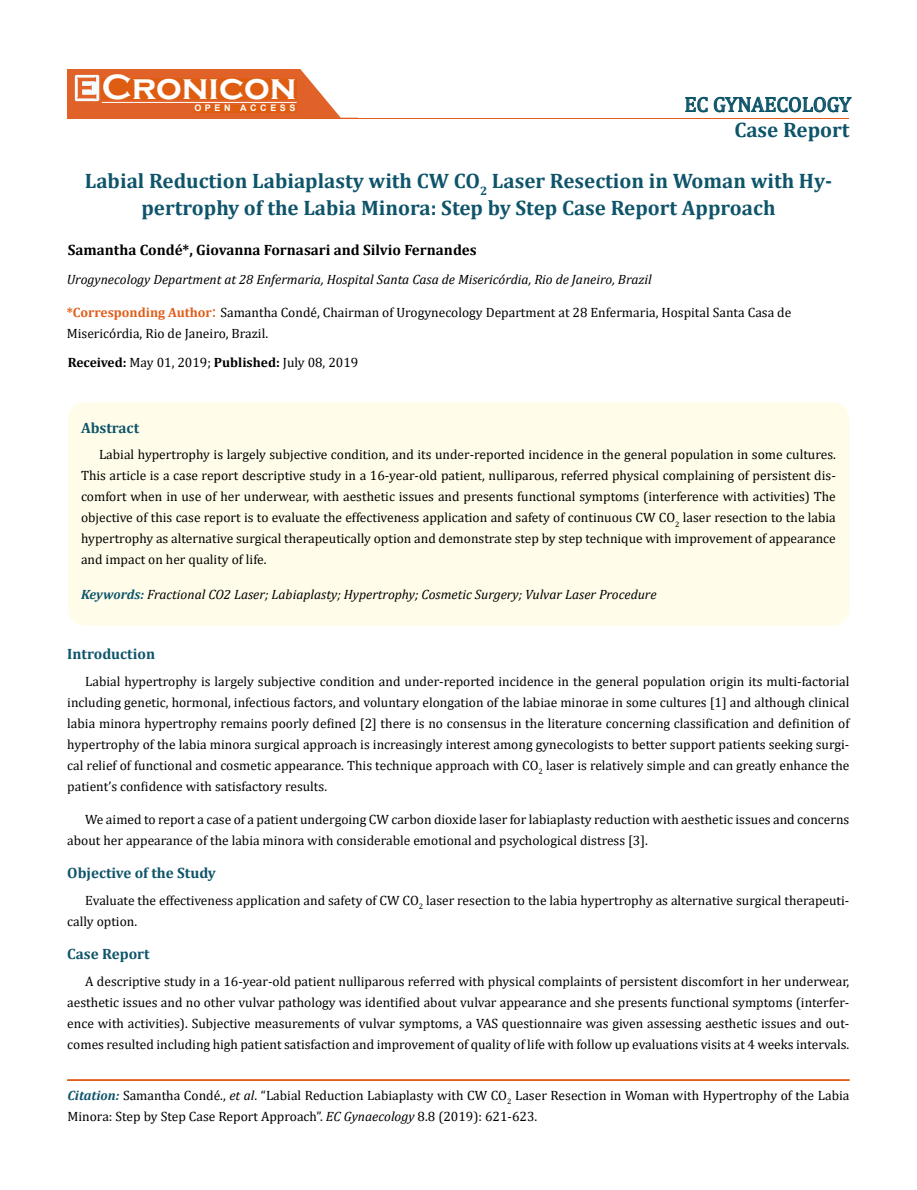
<style>
.page{position:relative;width:917px;height:1190px;background:#fff}
.page>*{position:absolute;margin:0;border:0;box-sizing:border-box;transform-origin:0 0}
.t1{font:700 36px "Copperplate Gothic";color:#fff}
.t2{font:700 21px/27px "Cambria";color:#0e546a;text-align:center}
.t3{font:21px "Cambria";color:#0e546a}
.t4{font:700 15px "Cambria";color:#000}
.t5{font:700 15px "Cambria";color:#0e546a}
.t6{font:13.5px/21px "Cambria";color:#000}
.t7{font:italic 13.5px "Cambria";color:#000}
.t8{font:700 9px "Arial";letter-spacing:.4em;color:#fff}
.s1{font-weight:700;color:#e05d1a}
.s2{font-size:18px;color:#e05d1a}
.s3{font-weight:700}
.s4{font-weight:700;color:#0e546a}
.s5{font-weight:700;font-style:italic;color:#0e546a}
.s6{font-style:italic}
</style>
<div class="page">
<div style="left:67px;top:70px;width:290px;height:49px;background:#e06228"></div>
<svg style="left:300px;top:69px;width:58px;height:49px"></svg>
<img style="left:75px;top:75px;width:24px;height:26px">
<div style="left:102px;top:79px;width:195px;height:21px;background:#df5d11"></div>
<div style="left:194px;top:105px;width:103px;height:7px;background:#df5d11"></div>
<svg style="left:685px;top:97px;width:166px;height:15px"></svg>
<hr style="left:102px;top:102px;width:194px;height:1px;background:#fff">
<hr style="left:279px;top:118px;width:569px;height:1px;background:#e05d1a">
<hr style="left:67px;top:1080px;width:782px;height:1px;background:#e05d1a">
<div style="left:67px;top:1079px;width:782px;height:1px;border:1px solid #e05d1a"></div>
<div style="left:68px;top:402px;width:781px;height:224px;background:#fffde9;border-radius:18px"></div>
<h1 class="t1" style="left:102px;top:68px;width:196px">Cronicon</h1>
<p class="t8" style="left:194px;top:102px;width:103px">OPEN ACCESS</p>
<h2 class="t3" style="left:684px;top:92px;width:168px">EC GYNAECOLOGY</h2>
<h2 class="t2" style="left:734px;top:116px;width:117px">Case Report</h2>
<h2 class="t2" style="left:85px;top:166px;width:748px">Labial Reduction Labiaplasty with CW CO<sub>2</sub> Laser Resection in Woman with Hy&shy;pertrophy of the Labia Minora: Step by Step Case Report Approach</h2>
<p class="t4" style="left:68px;top:239px;width:410px">Samantha Condé*, Giovanna Fornasari and Silvio Fernandes</p>
<p class="t7" style="left:67px;top:269px;width:586px">Urogynecology Department at 28 Enfermaria, Hospital Santa Casa de Misericórdia, Rio de Janeiro, Brazil</p>
<p class="t6" style="left:67px;top:302px;width:726px"><span class="s1">*Corresponding Author</span><span class="s2">:</span> Samantha Condé, Chairman of Urogynecology Department at 28 Enfermaria, Hospital Santa Casa de<br>Misericórdia, Rio de Janeiro, Brazil.</p>
<p class="t6" style="left:68px;top:352px;width:292px"><span class="s3">Received:</span> May 01, 2019; <span class="s3">Published:</span> July 08, 2019</p>
<p class="t5" style="left:81px;top:417px;width:60px">Abstract</p>
<p class="t6" style="left:81px;top:444px;width:756px;text-align:justify;text-indent:18px">Labial hypertrophy is largely subjective condition, and its under-reported incidence in the general population in some cultures.<br>This article is a case report descriptive study in a 16-year-old patient, nulliparous, referred physical complaining of persistent dis&shy;comfort when in use of her underwear, with aesthetic issues and presents functional symptoms (interference with activities) The objective of this case report is to evaluate the effectiveness application and safety of continuous CW CO<sub>2</sub> laser resection to the labia hypertrophy as alternative surgical therapeutically option and demonstrate step by step technique with improvement of appearance and impact on her quality of life.</p>
<p class="t7" style="left:81px;top:585px;width:577px"><span class="s4">Keywords:</span> Fractional CO2 Laser; Labiaplasty; Hypertrophy; Cosmetic Surgery; Vulvar Laser Procedure</p>
<p class="t5" style="left:67px;top:643px;width:89px">Introduction</p>
<p class="t6" style="left:67px;top:670px;width:783px;text-align:justify;text-indent:18px">Labial hypertrophy is largely subjective condition and under-reported incidence in the general population origin its multi-factorial including genetic, hormonal, infectious factors, and voluntary elongation of the labiae minorae in some cultures [1] and although clinical labia minora hypertrophy remains poorly defined [2] there is no consensus in the literature concerning classification and definition of hypertrophy of the labia minora surgical approach is increasingly interest among gynecologists to better support patients seeking surgi&shy;cal relief of functional and cosmetic appearance. This technique approach with CO<sub>2</sub> laser is relatively simple and can greatly enhance the patient’s confidence with satisfactory results.</p>
<p class="t6" style="left:67px;top:808px;width:783px;text-indent:18px">We aimed to report a case of a patient undergoing CW carbon dioxide laser for labiaplasty reduction with aesthetic issues and concerns about her appearance of the labia minora with considerable emotional and psychological distress [3].</p>
<p class="t5" style="left:67px;top:862px;width:150px">Objective of the Study</p>
<p class="t6" style="left:67px;top:889px;width:783px;text-indent:18px">Evaluate the effectiveness application and safety of CW CO<sub>2</sub> laser resection to the labia hypertrophy as alternative surgical therapeuti&shy;cally option.</p>
<p class="t5" style="left:67px;top:943px;width:84px">Case Report</p>
<p class="t6" style="left:67px;top:970px;width:783px;text-align:justify;text-indent:18px">A descriptive study in a 16-year-old patient nulliparous referred with physical complaints of persistent discomfort in her underwear, aesthetic issues and no other vulvar pathology was identified about vulvar appearance and she presents functional symptoms (interfer&shy;ence with activities). Subjective measurements of vulvar symptoms, a VAS questionnaire was given assessing aesthetic issues and out&shy;comes resulted including high patient satisfaction and improvement of quality of life with follow up evaluations visits at 4 weeks intervals.</p>
<p class="t6" style="left:67px;top:1084px;width:783px"><span class="s5">Citation:</span> Samantha Condé., <span class="s6">et al</span>. “Labial Reduction Labiaplasty with CW CO<sub>2</sub> Laser Resection in Woman with Hypertrophy of the Labia<br>Minora: Step by Step Case Report Approach”. <span class="s6">EC Gynaecology</span> 8.8 (2019): 621-623.</p>
</div>
